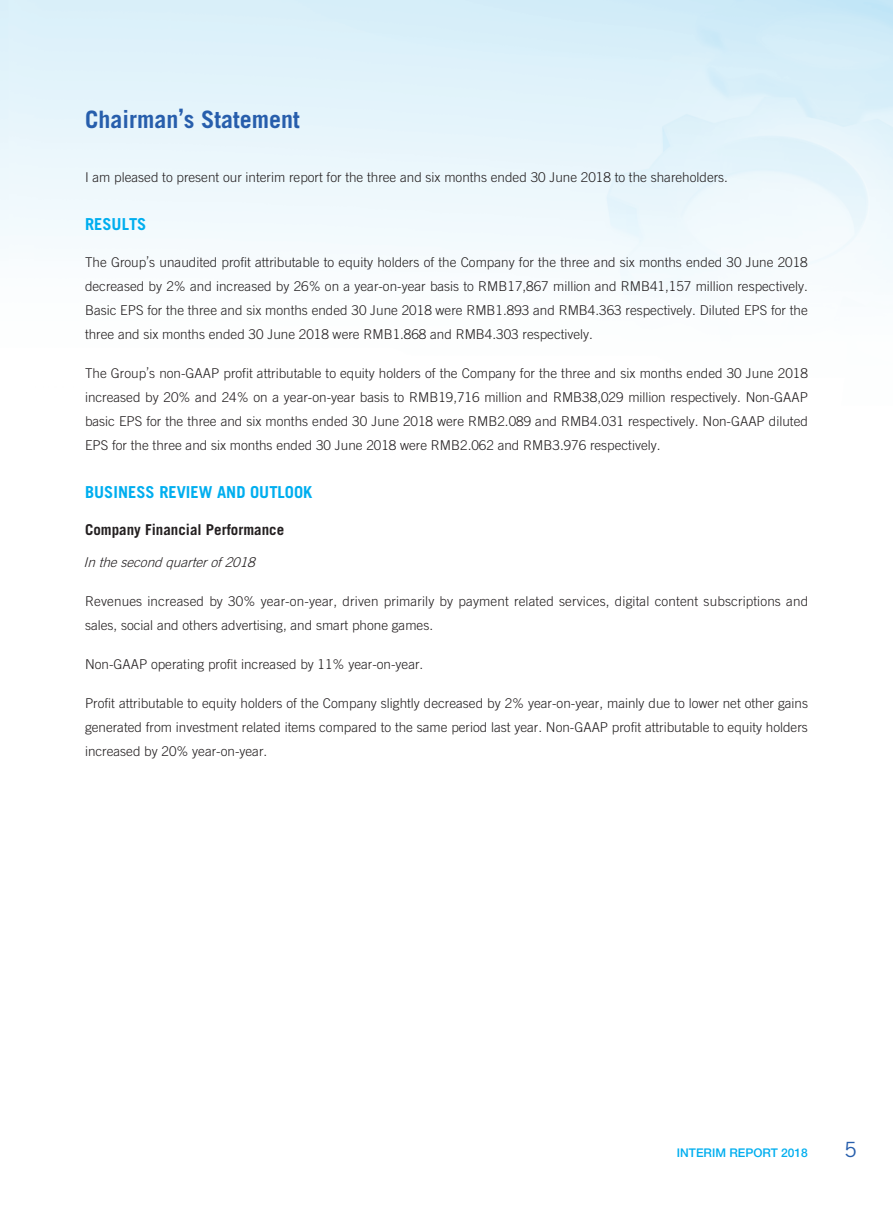
<style>
.page{position:relative;width:893px;height:1212px;background:#fff}
.page>*{position:absolute;margin:0;border:0;box-sizing:border-box;transform-origin:0 0}
.t1{font:700 24px "Trade Gothic LT Std";color:#275eac}
.t2{font:21px "Trade Gothic LT Std";color:#275eac}
._3__標題{font:700 16.5px "Trade Gothic LT Std";color:#00aeef}
._4__副標題{font:700 15px "Trade Gothic LT Std";color:#231f20}
._1__內文{font:300 13.5px/24px "Trade Gothic LT Std";color:#231f20;text-align:justify}
._1__內文-2{font:italic 300 13.5px "Trade Gothic LT Std";color:#231f20}
.t3{font:500 12px "Helvetica Neue LT Std";color:#00aeef}
</style>
<div class="page">
<h1 class="t1" style="left:85px;top:104px;width:216px">Chairman’s Statement</h1>
<p class="_1__內文" style="left:85px;top:165px;width:644px">I am pleased to present our interim report for the three and six months ended 30 June 2018 to the shareholders.</p>
<p class="_3__標題" style="left:85px;top:214px;width:63px">RESULTS</p>
<p class="_1__內文" style="left:85px;top:250px;width:724px">The Group’s unaudited profit attributable to equity holders of the Company for the three and six months ended 30 June 2018 decreased by 2% and increased by 26% on a year-on-year basis to RMB17,867 million and RMB41,157 million respectively.<br>Basic EPS for the three and six months ended 30 June 2018 were RMB1.893 and RMB4.363 respectively. Diluted EPS for the three and six months ended 30 June 2018 were RMB1.868 and RMB4.303 respectively.</p>
<p class="_1__內文" style="left:85px;top:361px;width:724px">The Group’s non-GAAP profit attributable to equity holders of the Company for the three and six months ended 30 June 2018 increased by 20% and 24% on a year-on-year basis to RMB19,716 million and RMB38,029 million respectively. Non-GAAP basic EPS for the three and six months ended 30 June 2018 were RMB2.089 and RMB4.031 respectively. Non-GAAP diluted EPS for the three and six months ended 30 June 2018 were RMB2.062 and RMB3.976 respectively.</p>
<p class="_3__標題" style="left:85px;top:482px;width:229px">BUSINESS REVIEW AND OUTLOOK</p>
<p class="_4__副標題" style="left:85px;top:520px;width:201px">Company Financial Performance</p>
<p class="_1__內文-2" style="left:84px;top:554px;width:177px">In the second quarter of 2018</p>
<p class="_1__內文" style="left:85px;top:589px;width:725px">Revenues increased by 30% year-on-year, driven primarily by payment related services, digital content subscriptions and sales, social and others advertising, and smart phone games.</p>
<p class="_1__內文" style="left:85px;top:652px;width:340px">Non-GAAP operating profit increased by 11% year-on-year.</p>
<p class="_1__內文" style="left:85px;top:691px;width:724px">Profit attributable to equity holders of the Company slightly decreased by 2% year-on-year, mainly due to lower net other gains generated from investment related items compared to the same period last year. Non-GAAP profit attributable to equity holders increased by 20% year-on-year.</p>
<p class="t3" style="left:677px;top:1145px;width:132px">INTERIM REPORT 2018</p>
<p class="t2" style="left:844px;top:1137px;width:14px">5</p>
</div>
